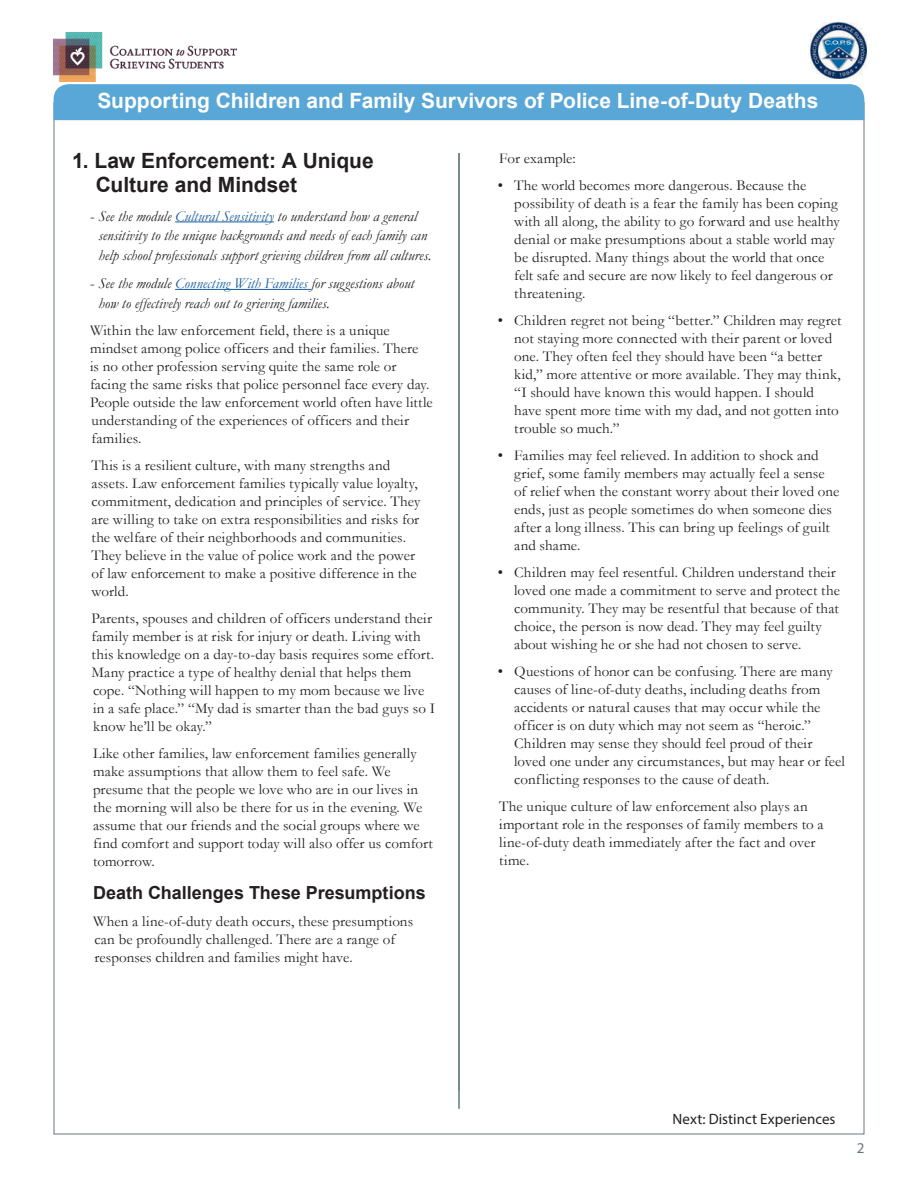
<style>
.page{position:relative;width:918px;height:1188px;background:#fff}
.page>*{position:absolute;margin:0;border:0;box-sizing:border-box;transform-origin:0 0}
.t1{font:700 21px "Arial";color:#fff}
.t2{font:700 21px/24px "Arial";color:#231f20}
.t3{font:700 18px "Arial";color:#231f20}
.t4{font:15px/18px "Garamond";letter-spacing:.005em;color:#231f20}
.t5{font:italic 15px/19.5px "Garamond";letter-spacing:.005em;color:#231f20}
.t6{font:15px "Myriad Pro";color:#231f20}
.t7{font:15px "Myriad Pro";color:#647882}
.s1{font-style:normal}
.s2{color:#175d9e}
</style>
<div class="page">
<img style="left:54px;top:32px;width:182px;height:50px">
<div style="left:54px;top:84px;width:810px;height:36px;background:#58a7d6"></div>
<hr style="left:175px;top:222px;width:99px;height:1px;background:#175d9e">
<hr style="left:175px;top:289px;width:136px;height:1px;background:#175d9e">
<hr style="left:458px;top:153px;width:2px;height:956px;background:#647882">
<img style="left:810px;top:22px;width:56px;height:56px">
<h1 class="t1" style="left:97px;top:93px;width:722px">Supporting Children and Family Survivors of Police Line-of-Duty Deaths</h1>
<h1 class="t2" style="left:96px;top:151px;width:280px;text-indent:-24px">1. Law Enforcement: A Unique<br>Culture and Mindset</h1>
<p class="t5" style="left:98px;top:208px;width:335px;text-indent:-8px"><span class="s1">-</span> See the module <span class="s2">Cultural Sensitivity</span> to understand how a general sensitivity to the unique backgrounds and needs of each family can help school professionals support grieving children from all cultures.</p>
<p class="t5" style="left:98px;top:276px;width:317px;text-indent:-8px"><span class="s1">-</span> See the module <span class="s2">Connecting With Families</span> for suggestions about how to effectively reach out to grieving families.</p>
<p class="t4" style="left:90px;top:323px;width:344px">Within the law enforcement field, there is a unique mindset among police officers and their families. There<br>is no other profession serving quite the same role or facing the same risks that police personnel face every day.<br>People outside the law enforcement world often have little understanding of the experiences of officers and their families.</p>
<p class="t4" style="left:92px;top:458px;width:330px">This is a resilient culture, with many strengths and assets. Law enforcement families typically value loyalty, commitment, dedication and principles of service. They are willing to take on extra responsibilities and risks for the welfare of their neighborhoods and communities.<br>They believe in the value of police work and the power of law enforcement to make a positive difference in the world.</p>
<p class="t4" style="left:92px;top:611px;width:345px">Parents, spouses and children of officers understand their family member is at risk for injury or death. Living with this knowledge on a day-to-day basis requires some effort.<br>Many practice a type of healthy denial that helps them cope. “Nothing will happen to my mom because we live in a safe place.” “My dad is smarter than the bad guys so I know he’ll be okay.”</p>
<p class="t4" style="left:93px;top:746px;width:341px">Like other families, law enforcement families generally make assumptions that allow them to feel safe. We presume that the people we love who are in our lives in the morning will also be there for us in the evening. We assume that our friends and the social groups where we find comfort and support today will also offer us comfort tomorrow.</p>
<p class="t3" style="left:93px;top:886px;width:334px">Death Challenges These Presumptions</p>
<p class="t4" style="left:93px;top:914px;width:322px">When a line-of-duty death occurs, these presumptions can be profoundly challenged. There are a range of responses children and families might have.</p>
<p class="t4" style="left:499px;top:151px;width:78px">For example:</p>
<p class="t4" style="left:514px;top:178px;width:327px;text-indent:-16px">• The world becomes more dangerous. Because the possibility of death is a fear the family has been coping with all along, the ability to go forward and use healthy denial or make presumptions about a stable world may be disrupted. Many things about the world that once felt safe and secure are now likely to feel dangerous or threatening.</p>
<p class="t4" style="left:514px;top:313px;width:329px;text-indent:-16px">• Children regret not being “better.” Children may regret not staying more connected with their parent or loved one. They often feel they should have been “a better kid,” more attentive or more available. They may think, “I should have known this would happen. I should have spent more time with my dad, and not gotten into trouble so much.”</p>
<p class="t4" style="left:514px;top:448px;width:327px;text-indent:-16px">• Families may feel relieved. In addition to shock and grief, some family members may actually feel a sense of relief when the constant worry about their loved one ends, just as people sometimes do when someone dies after a long illness. This can bring up feelings of guilt and shame.</p>
<p class="t4" style="left:514px;top:565px;width:327px;text-indent:-16px">• Children may feel resentful. Children understand their loved one made a commitment to serve and protect the community. They may be resentful that because of that choice, the person is now dead. They may feel guilty about wishing he or she had not chosen to serve.</p>
<p class="t4" style="left:514px;top:664px;width:332px;text-indent:-16px">• Questions of honor can be confusing. There are many causes of line-of-duty deaths, including deaths from accidents or natural causes that may occur while the officer is on duty which may not seem as “heroic.” Children may sense they should feel proud of their loved one under any circumstances, but may hear or feel conflicting responses to the cause of death.</p>
<p class="t4" style="left:499px;top:799px;width:326px">The unique culture of law enforcement also plays an important role in the responses of family members to a line-of-duty death immediately after the fact and over time.</p>
<p class="t6" style="left:672px;top:1113px;width:165px">Next: Distinct Experiences</p>
<p class="t7" style="left:857px;top:1142px;width:9px">2</p>
</div>
